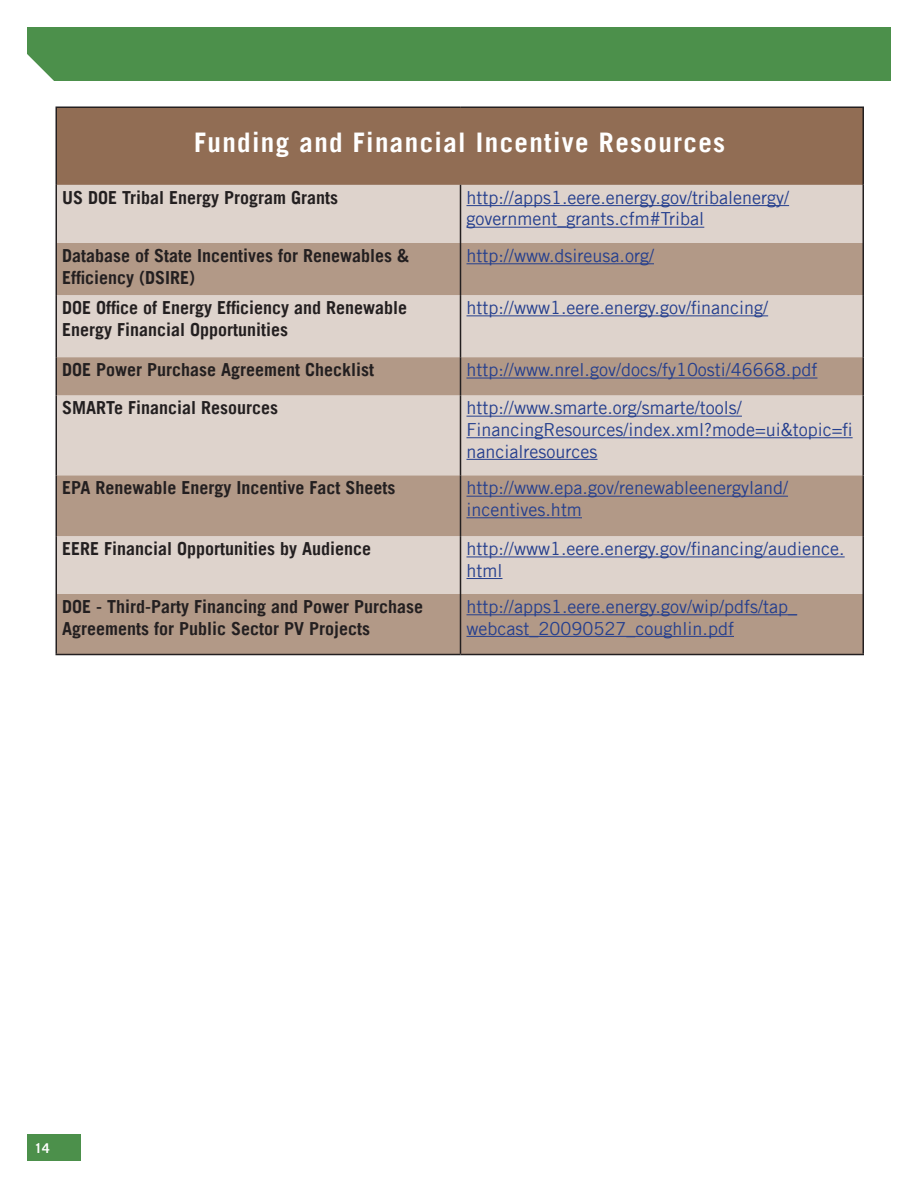
<style>
.page{position:relative;width:918px;height:1188px;background:#fff}
.page>*{position:absolute;margin:0;border:0;box-sizing:border-box;transform-origin:0 0}
.t1{font:700 27px "Trade Gothic LT";letter-spacing:.05em;color:#fff}
.t2{font:18px/21.6px "Trade Gothic LT";color:#253f8e}
.t3{font:700 18px/21.6px "Trade Gothic LT";color:#231f20}
.t4{font:700 13.5px "Trade Gothic LT";color:#fff}
</style>
<div class="page">
<div style="left:27px;top:27px;width:864px;height:54px;background:#4c904b"></div>
<div style="left:27px;top:1134px;width:54px;height:27px;background:#4c904b"></div>
<svg style="left:27px;top:54px;width:29px;height:102px"></svg>
<div style="left:56px;top:107px;width:807px;height:78px;background:#916d54"></div>
<div style="left:57px;top:185px;width:805px;height:58px;background:#ded3cc"></div>
<svg style="left:57px;top:243px;width:805px;height:411px;background:#c6b4a8"></svg>
<hr style="left:56px;top:106px;width:404px;height:2px;background:#231f20">
<hr style="left:56px;top:108px;width:1px;height:77px;background:#231f20">
<hr style="left:460px;top:106px;width:404px;height:2px;background:#231f20">
<hr style="left:862px;top:108px;width:2px;height:77px;background:#231f20">
<hr style="left:56px;top:185px;width:1px;height:58px;background:#231f20">
<hr style="left:460px;top:185px;width:1px;height:58px;background:#231f20">
<hr style="left:862px;top:185px;width:2px;height:58px;background:#231f20">
<hr style="left:56px;top:243px;width:1px;height:52px;background:#231f20">
<hr style="left:460px;top:243px;width:1px;height:52px;background:#231f20">
<hr style="left:862px;top:243px;width:2px;height:52px;background:#231f20">
<hr style="left:56px;top:295px;width:1px;height:62px;background:#231f20">
<hr style="left:460px;top:295px;width:1px;height:62px;background:#231f20">
<hr style="left:862px;top:295px;width:2px;height:62px;background:#231f20">
<hr style="left:56px;top:357px;width:1px;height:38px;background:#231f20">
<hr style="left:460px;top:357px;width:1px;height:38px;background:#231f20">
<hr style="left:862px;top:357px;width:2px;height:38px;background:#231f20">
<hr style="left:56px;top:395px;width:1px;height:80px;background:#231f20">
<hr style="left:460px;top:395px;width:1px;height:80px;background:#231f20">
<hr style="left:862px;top:395px;width:2px;height:80px;background:#231f20">
<hr style="left:56px;top:475px;width:1px;height:61px;background:#231f20">
<hr style="left:460px;top:475px;width:1px;height:61px;background:#231f20">
<hr style="left:862px;top:475px;width:2px;height:61px;background:#231f20">
<hr style="left:56px;top:536px;width:1px;height:58px;background:#231f20">
<hr style="left:460px;top:536px;width:1px;height:58px;background:#231f20">
<hr style="left:862px;top:536px;width:2px;height:58px;background:#231f20">
<hr style="left:56px;top:594px;width:1px;height:60px;background:#231f20">
<hr style="left:460px;top:594px;width:1px;height:60px;background:#231f20">
<hr style="left:862px;top:594px;width:2px;height:60px;background:#231f20">
<hr style="left:56px;top:654px;width:404px;height:1px;background:#231f20">
<hr style="left:460px;top:654px;width:404px;height:1px;background:#231f20">
<hr style="left:466px;top:205px;width:323px;height:1px;background:#253f8e">
<hr style="left:466px;top:227px;width:238px;height:1px;background:#253f8e">
<hr style="left:466px;top:263px;width:188px;height:1px;background:#253f8e">
<hr style="left:466px;top:315px;width:302px;height:1px;background:#253f8e">
<hr style="left:466px;top:378px;width:351px;height:1px;background:#253f8e">
<hr style="left:466px;top:416px;width:276px;height:1px;background:#253f8e">
<hr style="left:466px;top:437px;width:387px;height:1px;background:#253f8e">
<hr style="left:466px;top:459px;width:132px;height:1px;background:#253f8e">
<hr style="left:466px;top:496px;width:322px;height:1px;background:#253f8e">
<hr style="left:466px;top:517px;width:116px;height:1px;background:#253f8e">
<hr style="left:466px;top:556px;width:379px;height:1px;background:#253f8e">
<hr style="left:466px;top:578px;width:36px;height:1px;background:#253f8e">
<hr style="left:466px;top:614px;width:331px;height:1px;background:#253f8e">
<hr style="left:466px;top:636px;width:268px;height:1px;background:#253f8e">
<p class="t1" style="left:194px;top:126px;width:533px">Funding and Financial Incentive Resources</p>
<p class="t3" style="left:62px;top:186px;width:278px">US DOE Tribal Energy Program Grants</p>
<p class="t2" style="left:466px;top:186px;width:324px">http://apps1.eere.energy.gov/tribalenergy/ government_grants.cfm#Tribal</p>
<p class="t3" style="left:62px;top:245px;width:349px">Database of State Incentives for Renewables &amp;<br>Efficiency (DSIRE)</p>
<p class="t2" style="left:466px;top:245px;width:189px">http://www.dsireusa.org/</p>
<p class="t3" style="left:62px;top:297px;width:347px">DOE Office of Energy Efficiency and Renewable<br>Energy Financial Opportunities</p>
<p class="t2" style="left:466px;top:297px;width:303px">http://www1.eere.energy.gov/financing/</p>
<p class="t3" style="left:62px;top:359px;width:314px">DOE Power Purchase Agreement Checklist</p>
<p class="t2" style="left:466px;top:359px;width:352px">http://www.nrel.gov/docs/fy10osti/46668.pdf</p>
<p class="t3" style="left:62px;top:397px;width:218px">SMARTe Financial Resources</p>
<p class="t2" style="left:466px;top:397px;width:388px">http://www.smarte.org/smarte/tools/<br>FinancingResources/index.xml?mode=ui&amp;topic=fi nancialresources</p>
<p class="t3" style="left:62px;top:477px;width:335px">EPA Renewable Energy Incentive Fact Sheets</p>
<p class="t2" style="left:466px;top:477px;width:323px">http://www.epa.gov/renewableenergyland/ incentives.htm</p>
<p class="t3" style="left:62px;top:538px;width:311px">EERE Financial Opportunities by Audience</p>
<p class="t2" style="left:466px;top:538px;width:380px">http://www1.eere.energy.gov/financing/audience. html</p>
<p class="t3" style="left:62px;top:596px;width:363px">DOE - Third-Party Financing and Power Purchase<br>Agreements for Public Sector PV Projects</p>
<p class="t2" style="left:466px;top:596px;width:332px">http://apps1.eere.energy.gov/wip/pdfs/tap_ webcast_20090527_coughlin.pdf</p>
<p class="t4" style="left:34px;top:1139px;width:17px">14</p>
</div>
